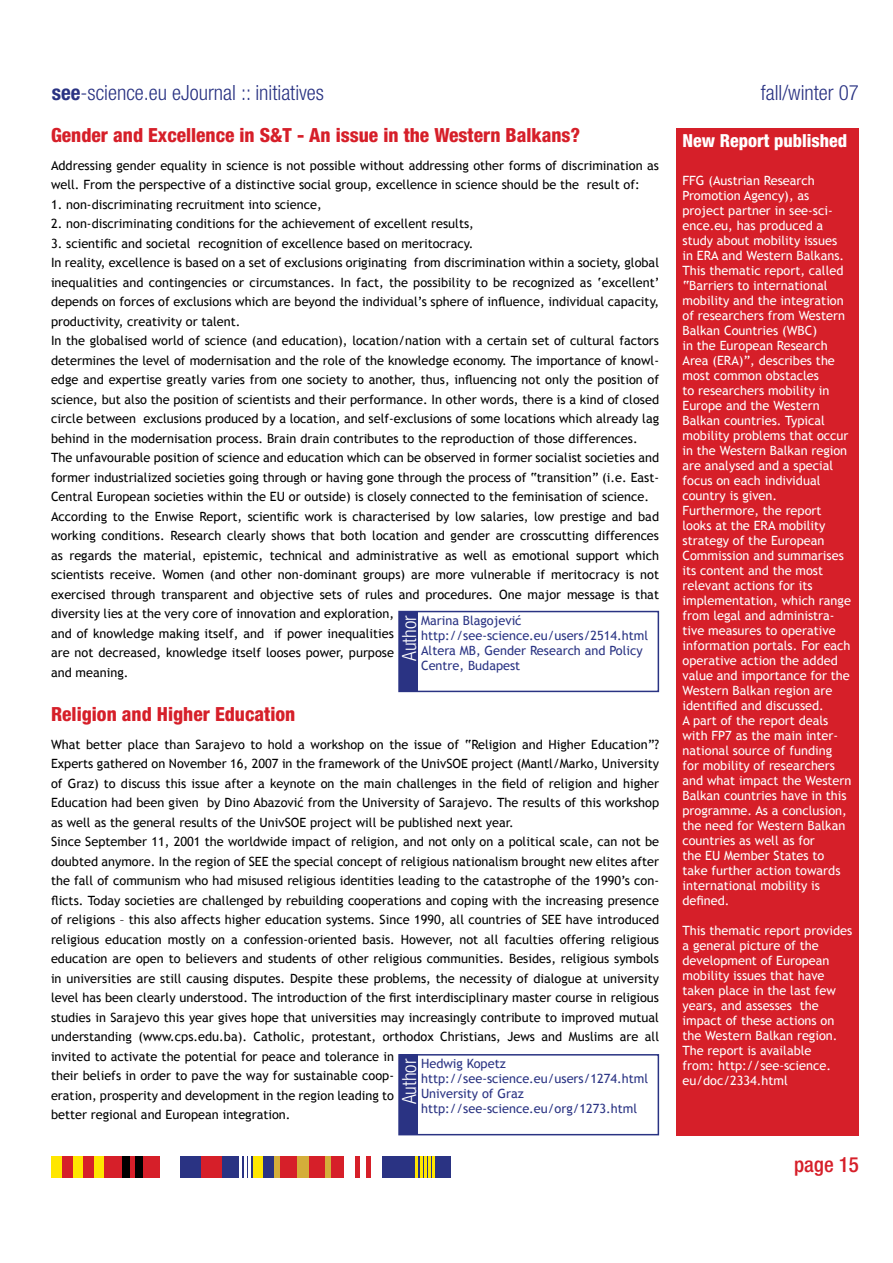
<style>
.page{position:relative;width:893px;height:1263px;background:#fff}
.page>*{position:absolute;margin:0;border:0;box-sizing:border-box;transform-origin:0 0}
.t1{font:300 condensed 21px "Helvetica Neue LT Std";color:#2a3383}
.t2{font:500 condensed 21px "Helvetica Neue LT Std";color:#d61f29}
.t3{font:800 condensed 19.5px "Helvetica Neue LT Std";color:#d61f29}
.t4{font:300 condensed 19.5px "Helvetica Neue";color:#fff}
.t5{font:800 condensed 18px "Helvetica Neue LT Std";color:#fff}
.t6{font:12.75px/19.5px "Trebuchet MS";color:#000}
.t7{font:12.75px/15px "Trebuchet MS";color:#fff}
.t8{font:12.75px/15px "Trebuchet MS";color:#2a3383}
.s1{font-weight:700}
</style>
<div class="page">
<div style="left:104px;top:1157px;width:57px;height:21px;background:#d61f29"></div>
<div style="left:122px;top:1157px;width:8px;height:21px;background:#000"></div>
<div style="left:136px;top:1157px;width:7px;height:21px;background:#000"></div>
<div style="left:51px;top:1157px;width:11px;height:21px;background:#ffe600"></div>
<div style="left:72px;top:1157px;width:11px;height:21px;background:#ffe600"></div>
<div style="left:94px;top:1157px;width:10px;height:21px;background:#ffe600"></div>
<div style="left:62px;top:1157px;width:10px;height:21px;background:#d61f29"></div>
<div style="left:83px;top:1157px;width:11px;height:21px;background:#d61f29"></div>
<div style="left:395px;top:1157px;width:56px;height:21px;background:#2a3383"></div>
<hr style="left:416px;top:1157px;width:2px;height:21px;background:#ffe600">
<hr style="left:424px;top:1157px;width:2px;height:21px;background:#ffe600">
<hr style="left:429px;top:1157px;width:2px;height:21px;background:#ffe600">
<hr style="left:433px;top:1157px;width:2px;height:21px;background:#ffe600">
<hr style="left:420px;top:1157px;width:2px;height:21px;background:#ffe600">
<div style="left:279px;top:1157px;width:18px;height:21px;background:#d61f29"></div>
<div style="left:308px;top:1157px;width:18px;height:21px;background:#d61f29"></div>
<div style="left:274px;top:1157px;width:6px;height:21px;background:#d4ae3a"></div>
<div style="left:325px;top:1157px;width:6px;height:21px;background:#d4ae3a"></div>
<div style="left:297px;top:1157px;width:11px;height:21px;background:#d4ae3a"></div>
<div style="left:331px;top:1157px;width:13px;height:21px;background:#d61f29"></div>
<div style="left:382px;top:1157px;width:13px;height:21px;background:#2a3383"></div>
<div style="left:355px;top:1157px;width:5px;height:21px;background:#d61f29"></div>
<div style="left:366px;top:1157px;width:5px;height:21px;background:#d61f29"></div>
<div style="left:221px;top:1157px;width:53px;height:21px;background:#2a3383"></div>
<hr style="left:240px;top:1157px;width:2px;height:21px;background:#fff">
<hr style="left:244px;top:1157px;width:2px;height:21px;background:#fff">
<hr style="left:248px;top:1157px;width:3px;height:21px;background:#fff">
<div style="left:253px;top:1157px;width:10px;height:21px;background:#ffe600"></div>
<div style="left:181px;top:1157px;width:20px;height:21px;background:#2a3383"></div>
<div style="left:201px;top:1157px;width:20px;height:21px;background:#d61f29"></div>
<div style="left:398px;top:1054px;width:261px;height:81px;border:2px solid #2a3383"></div>
<div style="left:399px;top:1054px;width:19px;height:81px;background:#2a3383"></div>
<div style="left:676px;top:128px;width:183px;height:1007px;background:#d61f29"></div>
<div style="left:398px;top:611px;width:261px;height:81px;border:2px solid #2a3383"></div>
<div style="left:399px;top:611px;width:19px;height:81px;background:#2a3383"></div>
<h1 class="t1" style="left:52px;top:81px;width:274px"><span class="s1">see</span>-science.eu eJournal :: initiatives</h1>
<h1 class="t1" style="left:761px;top:81px;width:100px">fall/winter 07</h1>
<h2 class="t3" style="left:51px;top:122px;width:531px">Gender and Excellence in S&amp;T - An issue in the Western Balkans?</h2>
<p class="t6" style="left:51px;top:155px;width:610px">Addressing gender equality in science is not possible without addressing other forms of discrimination as well. From the perspective of a distinctive social group, excellence in science should be the result of:</p>
<p class="t6" style="left:51px;top:194px;width:272px">1. non-discriminating recruitment into science,</p>
<p class="t6" style="left:51px;top:214px;width:424px">2. non-discriminating conditions for the achievement of excellent results,</p>
<p class="t6" style="left:51px;top:233px;width:610px">3. scientific and societal recognition of excellence based on meritocracy.<br>In reality, excellence is based on a set of exclusions originating from discrimination within a society, global inequalities and contingencies or circumstances. In fact, the possibility to be recognized as ‘excellent’ depends on forces of exclusions which are beyond the individual’s sphere of influence, individual capacity, productivity, creativity or talent.<br>In the globalised world of science (and education), location/nation with a certain set of cultural factors determines the level of modernisation and the role of the knowledge economy. The importance of knowl&shy;edge and expertise greatly varies from one society to another, thus, influencing not only the position of science, but also the position of scientists and their performance. In other words, there is a kind of closed circle between exclusions produced by a location, and self-exclusions of some locations which already lag behind in the modernisation process. Brain drain contributes to the reproduction of those differences.<br>The unfavourable position of science and education which can be observed in former socialist societies and former industrialized societies going through or having gone through the process of “transition” (i.e. East-Central European societies within the EU or outside) is closely connected to the feminisation of science.<br>According to the Enwise Report, scientific work is characterised by low salaries, low prestige and bad working conditions. Research clearly shows that both location and gender are crosscutting differences as regards the material, epistemic, technical and administrative as well as emotional support which scientists receive. Women (and other non-dominant groups) are more vulnerable if meritocracy is not exercised through transparent and objective sets of rules and procedures. One major message is that diversity lies at the very core of innovation and exploration,<br>and of knowledge making itself, and if power inequalities<br>are not decreased, knowledge itself looses power, purpose<br>and meaning.</p>
<p class="t8" style="left:421px;top:613px;width:229px">Marina Blagojević http://see-science.eu/users/2514.html<br>Altera MB, Gender Research and Policy<br>Centre, Budapest</p>
<h2 class="t4" style="left:398px;top:661px;width:47px;rotate:-90deg">Author</h2>
<h2 class="t3" style="left:51px;top:702px;width:246px">Religion and Higher Education</h2>
<p class="t6" style="left:51px;top:735px;width:610px">What better place than Sarajevo to hold a workshop on the issue of “Religion and Higher Education”?<br>Experts gathered on November 16, 2007 in the framework of the UnivSOE project (Mantl/Marko, University of Graz) to discuss this issue after a keynote on the main challenges in the field of religion and higher Education had been given by Dino Abazović from the University of Sarajevo. The results of this workshop as well as the general results of the UnivSOE project will be published next year.<br>Since September 11, 2001 the worldwide impact of religion, and not only on a political scale, can not be doubted anymore. In the region of SEE the special concept of religious nationalism brought new elites after the fall of communism who had misused religious identities leading to the catastrophe of the 1990’s con&shy;flicts. Today societies are challenged by rebuilding cooperations and coping with the increasing presence of religions – this also affects higher education systems. Since 1990, all countries of SEE have introduced religious education mostly on a confession-oriented basis. However, not all faculties offering religious education are open to believers and students of other religious communities. Besides, religious symbols in universities are still causing disputes. Despite these problems, the necessity of dialogue at university level has been clearly understood. The introduction of the first interdisciplinary master course in religious studies in Sarajevo this year gives hope that universities may increasingly contribute to improved mutual understanding (www.cps.edu.ba). Catholic, protestant, orthodox Christians, Jews and Muslims are all invited to activate the potential for peace and tolerance in<br>their beliefs in order to pave the way for sustainable coop-<br>eration, prosperity and development in the region leading to<br>better regional and European integration.</p>
<p class="t8" style="left:421px;top:1056px;width:229px">Hedwig Kopetz http://see-science.eu/users/1274.html<br>University of Graz http://see-science.eu/org/1273.html</p>
<h2 class="t4" style="left:398px;top:1104px;width:47px;rotate:-90deg">Author</h2>
<h3 class="t5" style="left:682px;top:129px;width:166px">New Report published</h3>
<p class="t7" style="left:682px;top:173px;width:171px">FFG (Austrian Research<br>Promotion Agency), as project partner in see-sci&shy;ence.eu, has produced a study about mobility issues<br>in ERA and Western Balkans.<br>This thematic report, called “Barriers to international mobility and the integration of researchers from Western<br>Balkan Countries (WBC)<br>in the European Research<br>Area (ERA)”, describes the most common obstacles<br>to researchers mobility in<br>Europe and the Western<br>Balkan countries. Typical mobility problems that occur in the Western Balkan region are analysed and a special focus on each individual country is given.<br>Furthermore, the report looks at the ERA mobility strategy of the European<br>Commission and summarises its content and the most relevant actions for its implementation, which range from legal and administra&shy;tive measures to operative information portals. For each operative action the added value and importance for the<br>Western Balkan region are identified and discussed.<br>A part of the report deals with FP7 as the main inter&shy;national source of funding for mobility of researchers and what impact the Western<br>Balkan countries have in this programme. As a conclusion, the need for Western Balkan countries as well as for<br>the EU Member States to take further action towards international mobility is defined.</p>
<p class="t7" style="left:682px;top:923px;width:171px">This thematic report provides a general picture of the development of European mobility issues that have taken place in the last few years, and assesses the impact of these actions on the Western Balkan region.<br>The report is available<br>from: http://see-science. eu/doc/2334.html</p>
<h1 class="t2" style="left:794px;top:1152px;width:65px">page 15</h1>
</div>
